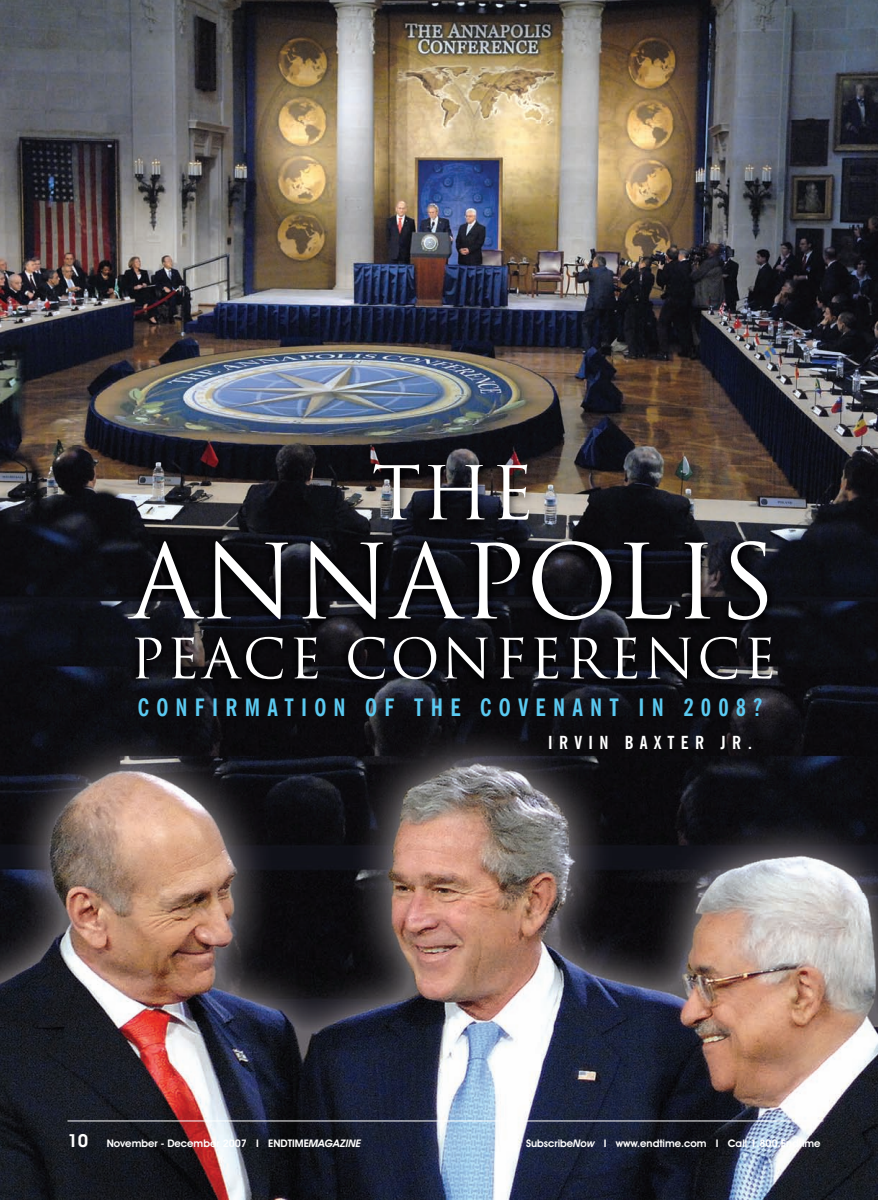
<style>
.page{position:relative;width:891px;height:1202px;background:#fff}
.page>*{position:absolute;margin:0;border:0;box-sizing:border-box;transform-origin:0 0}
.t1{font:100.5px "Trajan Pro";color:#fff}
.t2{font:72px "Trajan Pro";color:#fff}
.t3{font:54px "Trajan Pro";letter-spacing:.05em;color:#fff}
.t4{font:700 condensed 24px "News Gothic BT";letter-spacing:.3em;color:#5bcaf1}
.t5{font:700 condensed 18px "News Gothic BT";letter-spacing:.35em;color:#fff}
.t6{font:600 10.5px "Avant Garde IT Cby BT";color:#fff}
.s1{font-size:18px}
.s2{font-style:italic}
</style>
<div class="page">
<img style="left:0;top:0;width:878px;height:1199px">
<hr style="left:68px;top:1120px;width:756px;height:1px;background:#fff">
<img style="left:25px;top:445px;width:845px;height:447px">
<p class="t2" style="left:372px;top:465px;width:164px">THE</p>
<p class="t1" style="left:130px;top:543px;width:647px">ANNAPOLIS</p>
<p class="t3" style="left:130px;top:638px;width:648px">PEACE CONFERENCE</p>
<p class="t4" style="left:138px;top:698px;width:625px">CONFIRMATION OF THE COVENANT IN 2008?</p>
<p class="t5" style="left:548px;top:736px;width:205px">IRVIN BAXTER JR.</p>
<p class="t6" style="left:68px;top:1139px;width:295px"><span class="s1">10</span> November - December 2007 I ENDTIME<span class="s2">MAGAZINE</span></p>
<p class="t6" style="left:526px;top:1139px;width:296px">Subscribe<span class="s2">Now</span> I www.endtime.com I Call 1.800.Endtime</p>
</div>
